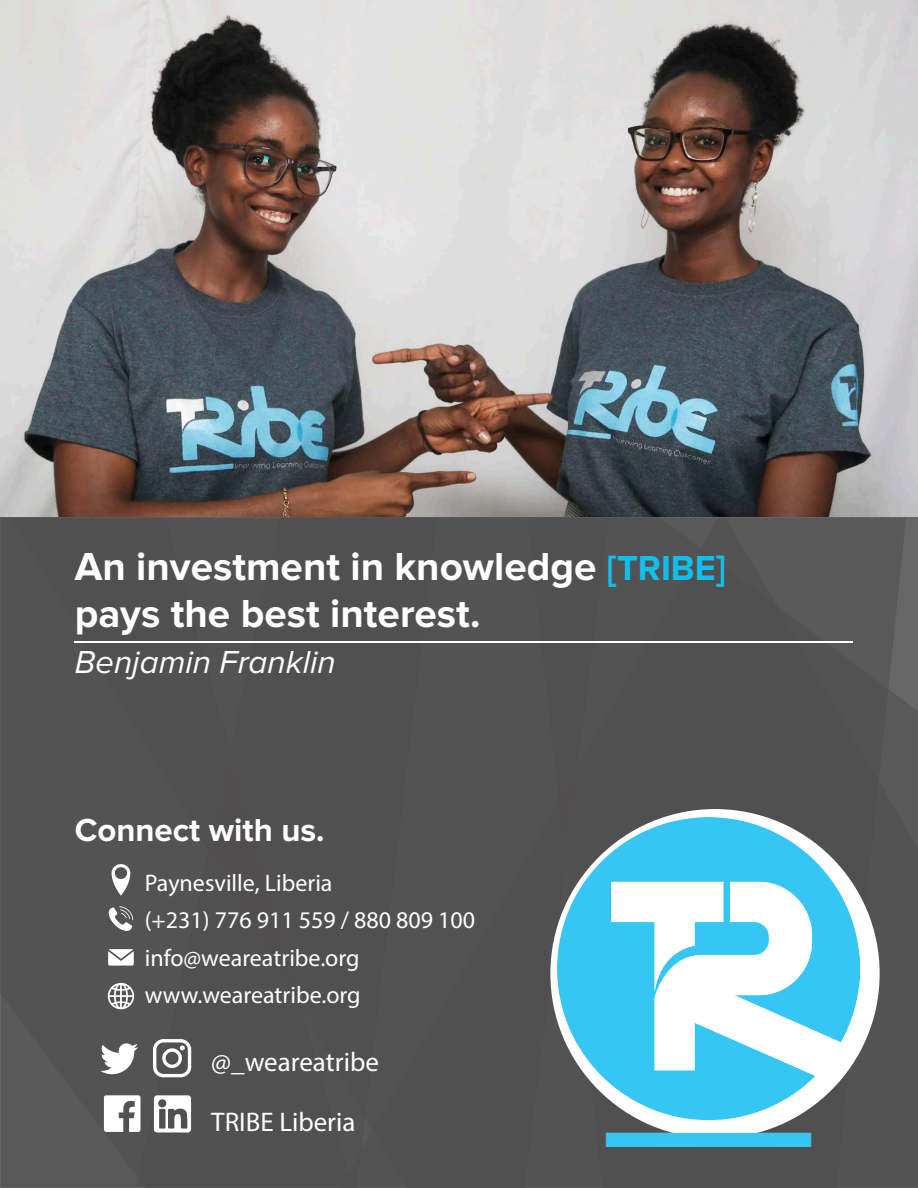
<style>
.page{position:relative;width:918px;height:1188px;background:#fff}
.page>*{position:absolute;margin:0;border:0;box-sizing:border-box;transform-origin:0 0}
.t1{font:700 40.5px/46.5px "Proxima Nova";color:#fff}
.t2{font:italic 33px "Proxima Nova";color:#fff}
.t3{font:700 33px "Proxima Nova";color:#fff}
.t4{font:27px "Myriad Pro";color:#fff}
.t5{font:24px/37.5px "Myriad Pro";color:#fff}
.s1{font-size:36px;color:#0fbfee}
</style>
<div class="page">
<div style="left:0;top:518px;width:11px;height:670px;background:#545354"></div>
<div style="left:136px;top:516px;width:782px;height:671px;background:#545354"></div>
<div style="left:11px;top:518px;width:599px;height:670px;background:#515051"></div>
<img style="left:0;top:0;width:918px;height:516px">
<div style="left:550px;top:809px;width:330px;height:329px;background:#fff;border-radius:50%"></div>
<img style="left:557px;top:818px;width:302px;height:328px">
<svg style="left:112px;top:864px;width:18px;height:32px"></svg>
<svg style="left:108px;top:983px;width:26px;height:26px"></svg>
<svg style="left:153px;top:1039px;width:38px;height:38px"></svg>
<svg style="left:101px;top:1043px;width:38px;height:32px"></svg>
<svg style="left:154px;top:1095px;width:37px;height:38px"></svg>
<svg style="left:104px;top:1095px;width:37px;height:37px"></svg>
<svg style="left:109px;top:906px;width:24px;height:25px"></svg>
<svg style="left:108px;top:949px;width:26px;height:17px"></svg>
<hr style="left:74px;top:641px;width:779px;height:2px;background:#fff">
<h1 class="t1" style="left:75px;top:544px;width:653px">An investment in knowledge <span class="s1">[TRIBE] </span>pays the best interest.</h1>
<h2 class="t2" style="left:75px;top:647px;width:263px">Benjamin Franklin</h2>
<h2 class="t3" style="left:75px;top:811px;width:251px">Connect with us.</h2>
<p class="t5" style="left:145px;top:864px;width:332px">Paynesville, Liberia<br>(+231) 776 911 559 / 880 809 100 info@weareatribe.org www.weareatribe.org</p>
<p class="t4" style="left:211px;top:1046px;width:169px">@_weareatribe</p>
<p class="t4" style="left:211px;top:1106px;width:146px">TRIBE Liberia</p>
</div>
